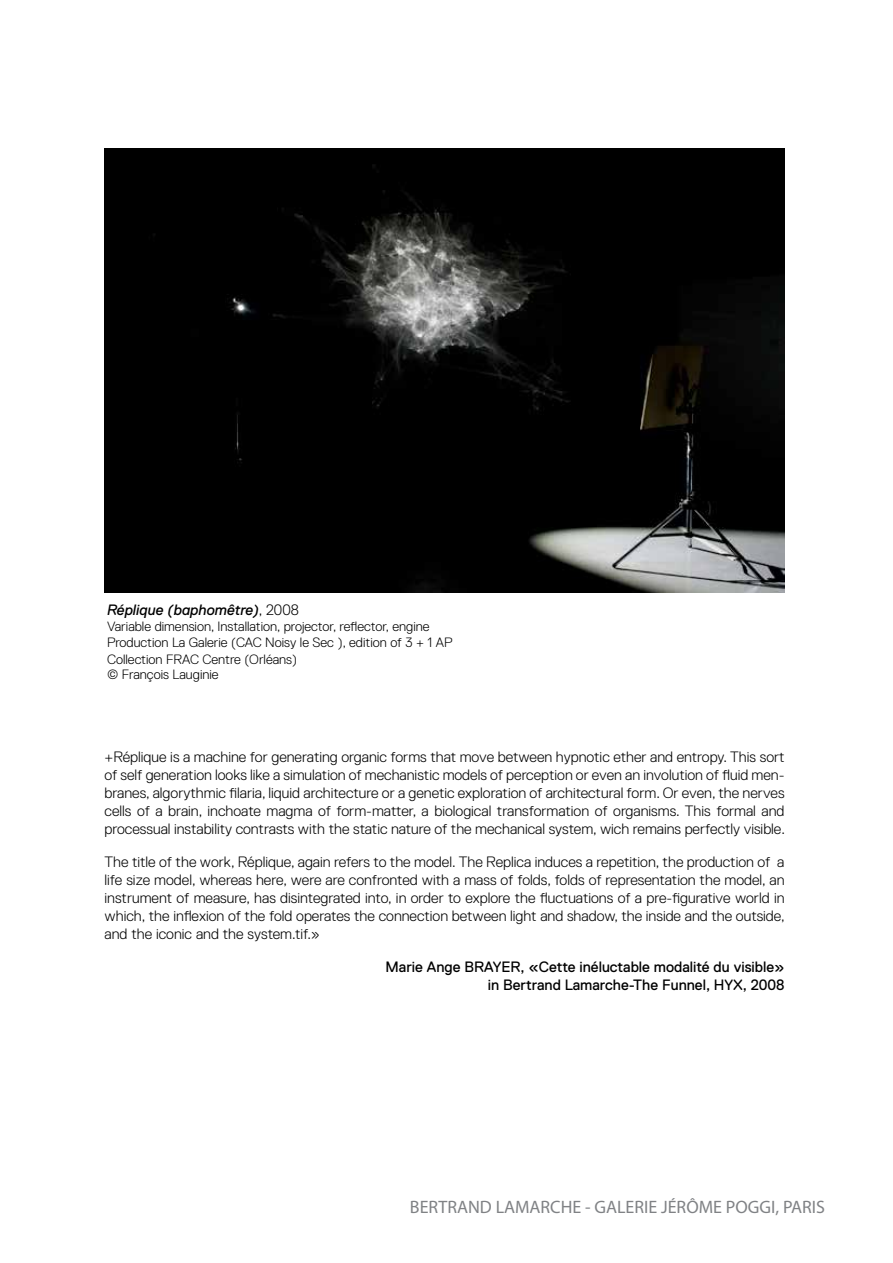
<style>
.page{position:relative;width:893px;height:1263px;background:#fff}
.page>*{position:absolute;margin:0;border:0;box-sizing:border-box;transform-origin:0 0}
.t1{font:18px "Myriad Pro";color:#808285}
.t2{font:300 15px/18px "Replica Pro";color:#000;text-align:justify}
.t3{font:15px/18px "Replica Pro";color:#000;text-align:right}
.t4{font:italic 15px "Replica Pro";color:#000}
.t5{font:300 13.5px/16px "Replica Pro";color:#000}
.s1{font-weight:300;font-style:normal}
</style>
<div class="page">
<img style="left:104px;top:149px;width:681px;height:444px">
<p class="t4" style="left:107px;top:601px;width:193px">Réplique (baphomêtre)<span class="s1">, 2008</span></p>
<p class="t5" style="left:107px;top:619px;width:347px">Variable dimension, Installation, projector, reflector, engine Production La Galerie (CAC Noisy le Sec ), edition of 3 + 1 AP Collection FRAC Centre (Orléans)<br>© François Lauginie</p>
<p class="t2" style="left:104px;top:748px;width:682px">+Réplique is a machine for generating organic forms that move between hypnotic ether and entropy. This sort of self generation looks like a simulation of mechanistic models of perception or even an involution of fluid men&shy;branes, algorythmic filaria, liquid architecture or a genetic exploration of architectural form. Or even, the nerves cells of a brain, inchoate magma of form-matter, a biological transformation of organisms. This formal and processual instability contrasts with the static nature of the mechanical system, wich remains perfectly visible.</p>
<p class="t2" style="left:104px;top:853px;width:682px">The title of the work, Réplique, again refers to the model. The Replica induces a repetition, the production of a life size model, whereas here, were are confronted with a mass of folds, folds of representation the model, an instrument of measure, has disintegrated into, in order to explore the fluctuations of a pre-figurative world in which, the inflexion of the fold operates the connection between light and shadow, the inside and the outside, and the iconic and the system.tif.»</p>
<p class="t3" style="left:386px;top:958px;width:400px">Marie Ange BRAYER, «Cette inéluctable modalité du visible» in Bertrand Lamarche-The Funnel, HYX, 2008</p>
<p class="t1" style="left:410px;top:1195px;width:416px">BERTRAND LAMARCHE - GALERIE JÉRÔME POGGI, PARIS</p>
</div>
